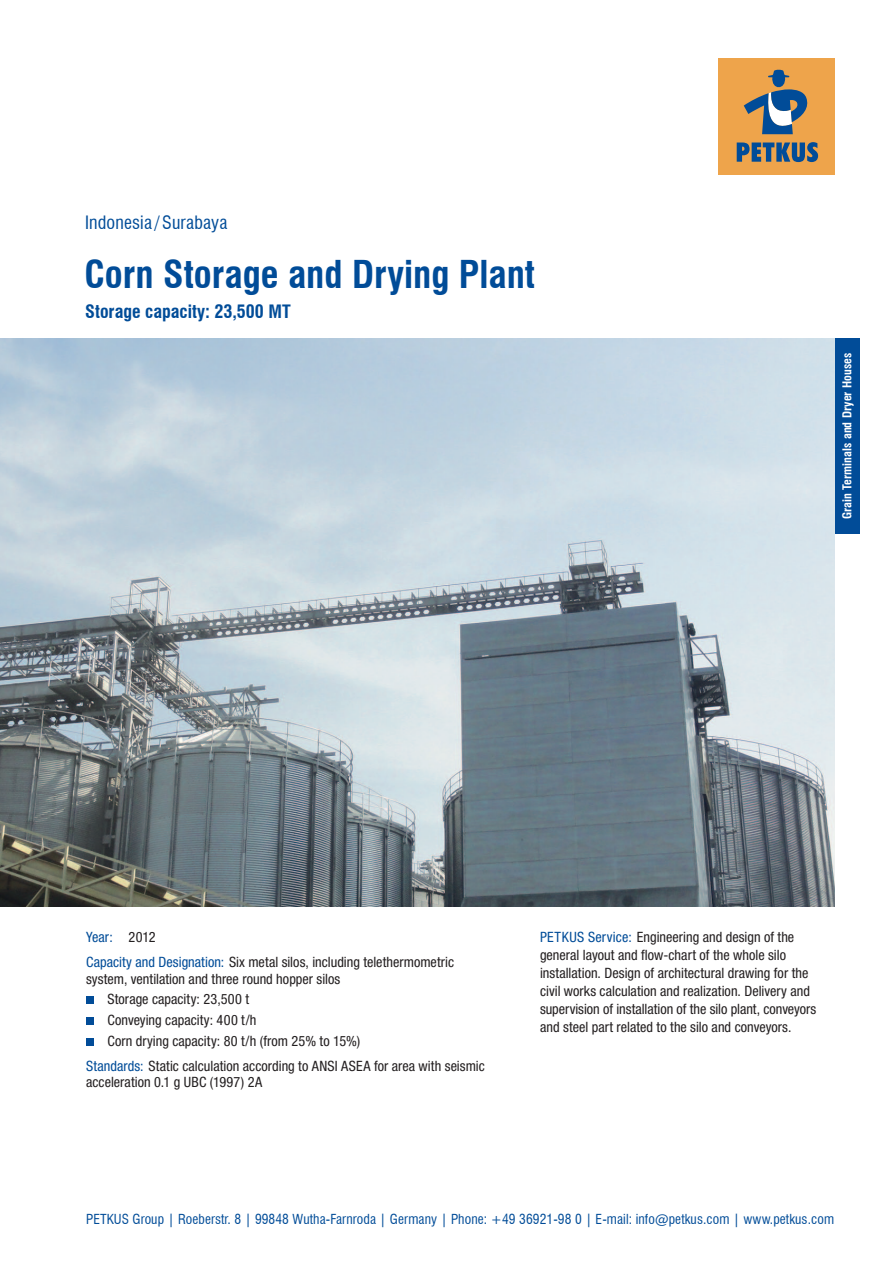
<style>
.page{position:relative;width:893px;height:1263px;background:#fff}
.page>*{position:absolute;margin:0;border:0;box-sizing:border-box;transform-origin:0 0}
.HL_Anlage{font:700 condensed 37.5px "Swiss 721 BT";color:#014c98}
.HL_Anlage-2{font:700 condensed 18px "Swiss 721 BT";color:#014c98}
.HL_Anlage-3{font:condensed 18px "Swiss 721 BT";letter-spacing:.01em;color:#014c98}
.copytext_9p{font:condensed 14.25px "Helvetica Neue LTW1 G";letter-spacing:.005em;color:#231f20}
.copytext_9p-2{font:condensed 14.25px "Helvetica Neue LTW1 G";letter-spacing:.005em;color:#014c98}
.t1{font:condensed 13.5px "Swiss 721 BT";letter-spacing:.005em;color:#014c98}
.t2{font:700 condensed 12px "Swiss 721 BT";letter-spacing:.01em;color:#fff}
.s1{color:#231f20}
.s2{color:#014c98}
</style>
<div class="page">
<div style="left:719px;top:58px;width:116px;height:116px;background:#eea44b"></div>
<svg style="left:744px;top:69px;width:64px;height:65px"></svg>
<svg style="left:737px;top:142px;width:81px;height:20px"></svg>
<div style="left:834px;top:338px;width:26px;height:196px;background:#014c98"></div>
<img style="left:0;top:338px;width:835px;height:568px">
<div style="left:86px;top:996px;width:8px;height:8px;background:#014c98"></div>
<div style="left:86px;top:1017px;width:8px;height:8px;background:#014c98"></div>
<div style="left:86px;top:1038px;width:8px;height:8px;background:#014c98"></div>
<p class="HL_Anlage-3" style="left:85px;top:212px;width:144px">Indonesia / Surabaya</p>
<p class="HL_Anlage" style="left:84px;top:252px;width:452px">Corn Storage and Drying Plant</p>
<p class="HL_Anlage-2" style="left:85px;top:301px;width:207px">Storage capacity: 23,500 MT</p>
<p class="t2" style="left:840px;top:519px;width:168px;rotate:-90deg">Grain Terminals and Dryer Houses</p>
<p class="copytext_9p-2" style="left:86px;top:928px;width:71px">Year: <span class="s1">2012</span></p>
<p class="copytext_9p" style="left:86px;top:953px;width:370px"><span class="s2">Capacity and Designation:</span> Six metal silos, including telethermometric</p>
<p class="copytext_9p" style="left:86px;top:970px;width:256px">system, ventilation and three round hopper silos</p>
<p class="copytext_9p" style="left:107px;top:991px;width:143px">Storage capacity: 23,500 t</p>
<p class="copytext_9p" style="left:107px;top:1011px;width:151px">Conveying capacity: 400 t/h</p>
<p class="copytext_9p" style="left:107px;top:1032px;width:254px">Corn drying capacity: 80 t/h (from 25% to 15%)</p>
<p class="copytext_9p" style="left:86px;top:1057px;width:400px"><span class="s2">Standards:</span> Static calculation according to ANSI ASEA for area with seismic</p>
<p class="copytext_9p" style="left:86px;top:1074px;width:178px">acceleration 0.1 g UBC (1997) 2A</p>
<p class="copytext_9p" style="left:540px;top:928px;width:256px"><span class="s2">PETKUS Service:</span> Engineering and design of the</p>
<p class="copytext_9p" style="left:540px;top:946px;width:247px">general layout and flow-chart of the whole silo</p>
<p class="copytext_9p" style="left:540px;top:964px;width:270px">installation. Design of architectural drawing for the</p>
<p class="copytext_9p" style="left:540px;top:982px;width:271px">civil works calculation and realization. Delivery and</p>
<p class="copytext_9p" style="left:540px;top:1000px;width:278px">supervision of installation of the silo plant, conveyors</p>
<p class="copytext_9p" style="left:540px;top:1018px;width:253px">and steel part related to the silo and conveyors.</p>
<p class="t1" style="left:86px;top:1211px;width:749px">PETKUS Group | Roeberstr. 8 | 99848 Wutha-Farnroda | Germany | Phone: +49 36921-98 0 | E-mail: info@petkus.com | www.petkus.com</p>
</div>
